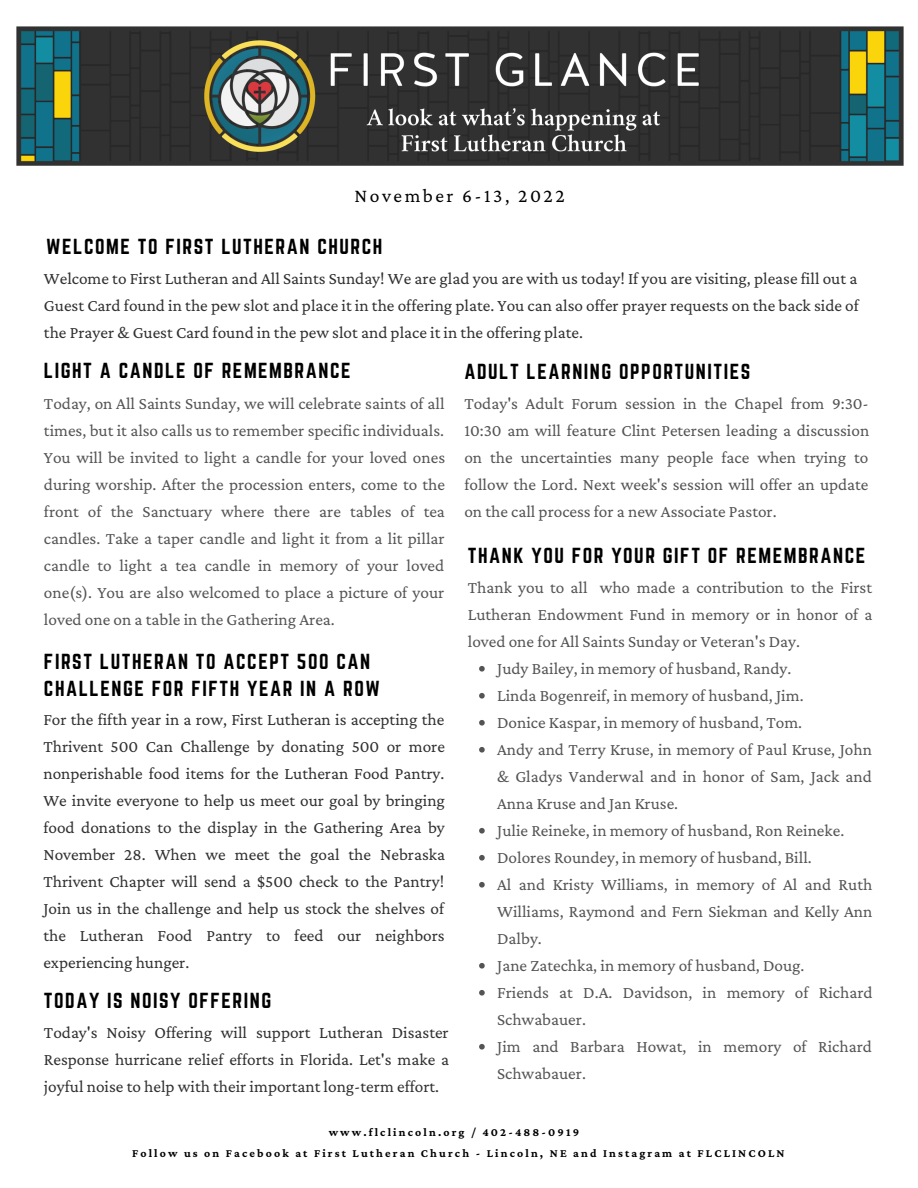
<style>
.page{position:relative;width:918px;height:1188px;background:#fff}
.page>*{position:absolute;margin:0;border:0;box-sizing:border-box;transform-origin:0 0}
.t1{font:19.5px "Crimson Pro";letter-spacing:.13em;color:#000}
.t2{font:19.05px/27px "Norwester";letter-spacing:.08em;color:#000}
.t3{font:17.25px/27px "Crimson Pro";color:#545454;text-align:justify}
.t4{font:17.25px/27px "Crimson Pro";color:#303030;text-align:justify}
.t5{font:700 11.85px/20.7px "Crimson Pro";letter-spacing:.18em;color:#000}
</style>
<div class="page">
<img style="left:16px;top:26px;width:888px;height:140px">
<svg style="left:479px;top:666px;width:6px;height:6px"></svg>
<svg style="left:479px;top:693px;width:6px;height:6px"></svg>
<svg style="left:479px;top:720px;width:6px;height:6px"></svg>
<svg style="left:479px;top:747px;width:6px;height:6px"></svg>
<svg style="left:479px;top:828px;width:6px;height:6px"></svg>
<svg style="left:479px;top:855px;width:6px;height:6px"></svg>
<svg style="left:479px;top:882px;width:6px;height:6px"></svg>
<svg style="left:479px;top:963px;width:6px;height:6px"></svg>
<svg style="left:479px;top:990px;width:6px;height:6px"></svg>
<svg style="left:479px;top:1044px;width:6px;height:6px"></svg>
<p class="t1" style="left:354px;top:184px;width:212px">November 6-13, 2022</p>
<p class="t2" style="left:46px;top:233px;width:338px">WELCOME TO FIRST LUTHERAN CHURCH</p>
<p class="t4" style="left:44px;top:265px;width:816px">Welcome to First Lutheran and All Saints Sunday! We are glad you are with us today! If you are visiting, please fill out a Guest Card found in the pew slot and place it in the offering plate. You can also offer prayer requests on the back side of the Prayer &amp; Guest Card found in the pew slot and place it in the offering plate.</p>
<p class="t2" style="left:44px;top:357px;width:308px">LIGHT A CANDLE OF REMEMBRANCE</p>
<p class="t3" style="left:44px;top:390px;width:403px">Today, on All Saints Sunday, we will celebrate saints of all times, but it also calls us to remember specific individuals.<br>You will be invited to light a candle for your loved ones during worship. After the procession enters, come to the front of the Sanctuary where there are tables of tea candles. Take a taper candle and light it from a lit pillar candle to light a tea candle in memory of your loved one(s). You are also welcomed to place a picture of your loved one on a table in the Gathering Area.</p>
<p class="t2" style="left:44px;top:647px;width:337px">FIRST LUTHERAN TO ACCEPT 500 CAN<br>CHALLENGE FOR FIFTH YEAR IN A ROW</p>
<p class="t4" style="left:43px;top:706px;width:403px">For the fifth year in a row, First Lutheran is accepting the Thrivent 500 Can Challenge by donating 500 or more nonperishable food items for the Lutheran Food Pantry.<br>We invite everyone to help us meet our goal by bringing food donations to the display in the Gathering Area by November 28. When we meet the goal the Nebraska Thrivent Chapter will send a $500 check to the Pantry!<br>Join us in the challenge and help us stock the shelves of the Lutheran Food Pantry to feed our neighbors experiencing hunger.</p>
<p class="t2" style="left:44px;top:987px;width:229px">TODAY IS NOISY OFFERING</p>
<p class="t4" style="left:44px;top:1018px;width:407px">Today's Noisy Offering will support Lutheran Disaster Response hurricane relief efforts in Florida. Let's make a joyful noise to help with their important long-term effort.</p>
<p class="t2" style="left:464px;top:358px;width:287px">ADULT LEARNING OPPORTUNITIES</p>
<p class="t3" style="left:464px;top:390px;width:406px">Today's Adult Forum session in the Chapel from 9:30- 10:30 am will feature Clint Petersen leading a discussion on the uncertainties many people face when trying to follow the Lord. Next week's session will offer an update on the call process for a new Associate Pastor.</p>
<p class="t2" style="left:468px;top:542px;width:399px">THANK YOU FOR YOUR GIFT OF REMEMBRANCE</p>
<p class="t3" style="left:468px;top:573px;width:406px">Thank you to all who made a contribution to the First Lutheran Endowment Fund in memory or in honor of a loved one for All Saints Sunday or Veteran's Day.</p>
<p class="t3" style="left:497px;top:654px;width:377px;text-align:left">Judy Bailey, in memory of husband, Randy.<br>Linda Bogenreif, in memory of husband, Jim.<br>Donice Kaspar, in memory of husband, Tom.<br>Andy and Terry Kruse, in memory of Paul Kruse, John &amp; Gladys Vanderwal and in honor of Sam, Jack and Anna Kruse and Jan Kruse.<br>Julie Reineke, in memory of husband, Ron Reineke.<br>Dolores Roundey, in memory of husband, Bill.<br>Al and Kristy Williams, in memory of Al and Ruth Williams, Raymond and Fern Siekman and Kelly Ann Dalby.<br>Jane Zatechka, in memory of husband, Doug.<br>Friends at D.A. Davidson, in memory of Richard Schwabauer.<br>Jim and Barbara Howat, in memory of Richard Schwabauer.</p>
<p class="t5" style="left:132px;top:1122px;width:654px;text-indent:197px">www.flclincoln.org / 402-488-0919<br>Follow us on Facebook at First Lutheran Church - Lincoln, NE and Instagram at FLCLINCOLN</p>
</div>
